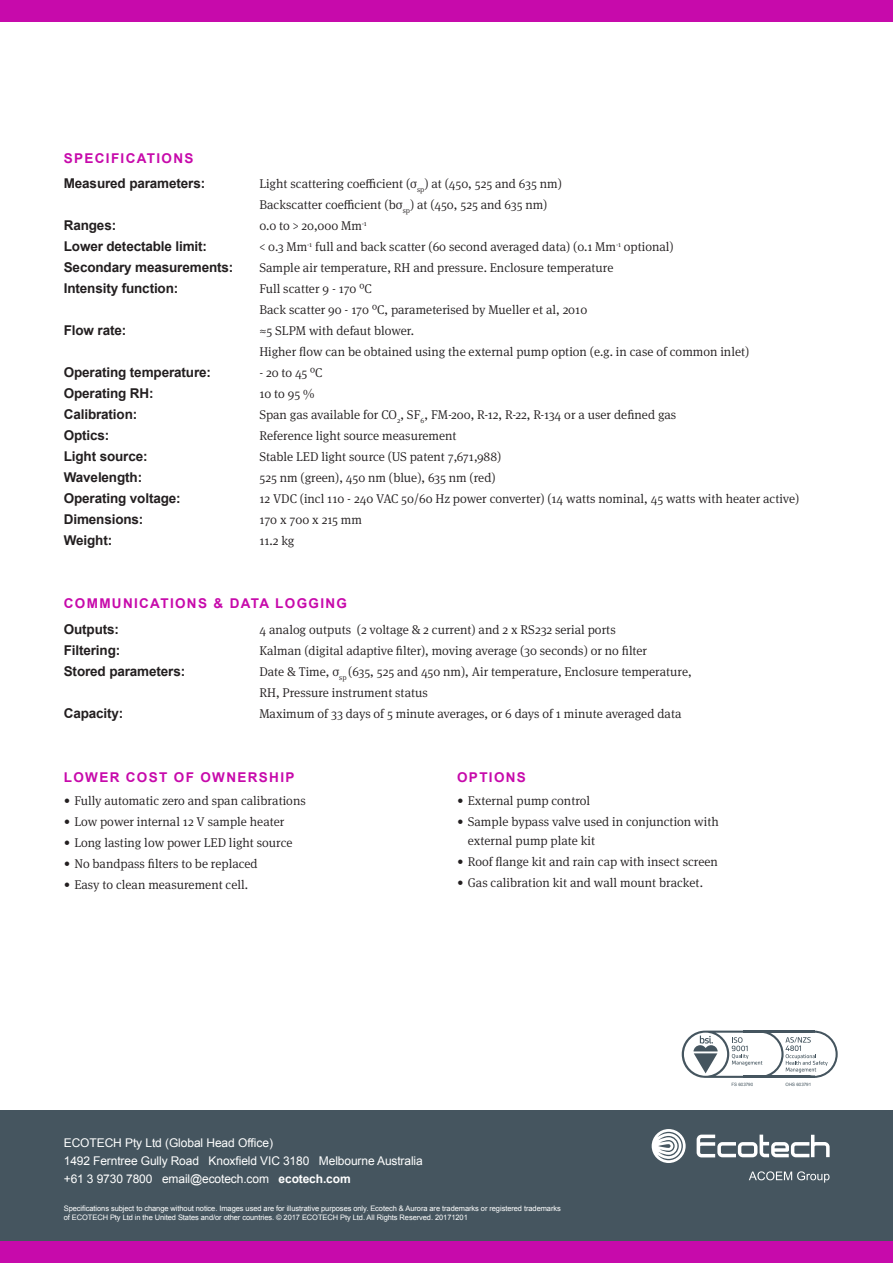
<style>
.page{position:relative;width:893px;height:1263px;background:#fff}
.page>*{position:absolute;margin:0;border:0;box-sizing:border-box;transform-origin:0 0}
.Black_subheading-rev{font:700 13.5px "Arial";letter-spacing:-.01em;color:#231f20}
.Cap-sub-heading{font:700 13.5px "Arial";letter-spacing:.1em;color:#c70aab}
.Actual-specs-content{font:300 12.75px "Meta Serif Pro";color:#231f20}
.Main_content__specs{font:300 12.75px/18.8px "Meta Serif Pro";color:#231f20}
.t1{font:12px/18px "Arial";letter-spacing:-.01em;color:#fff}
.t2{font:7.5px/9px "Arial";letter-spacing:-.01em;color:#fff}
.t3{font:4.5px "Arial";letter-spacing:-.01em;color:#45555f}
.s1{font-weight:700}
</style>
<div class="page">
<div style="left:0;top:0;width:893px;height:21px;background:#c70aab"></div>
<div style="left:0;top:1110px;width:893px;height:134px;background:#45555f"></div>
<div style="left:0;top:1242px;width:893px;height:21px;background:#c70aab"></div>
<svg style="left:652px;top:1129px;width:34px;height:34px"></svg>
<svg style="left:697px;top:1134px;width:133px;height:23px"></svg>
<svg style="left:749px;top:1171px;width:80px;height:11px"></svg>
<svg style="left:682px;top:1030px;width:156px;height:48px"></svg>
<p class="Cap-sub-heading" style="left:64px;top:149px;width:131px">SPECIFICATIONS</p>
<p class="Black_subheading-rev" style="left:64px;top:175px;width:143px">Measured parameters:</p>
<p class="Black_subheading-rev" style="left:64px;top:217px;width:54px">Ranges:</p>
<p class="Black_subheading-rev" style="left:64px;top:238px;width:145px">Lower detectable limit:</p>
<p class="Black_subheading-rev" style="left:64px;top:259px;width:171px">Secondary measurements:</p>
<p class="Black_subheading-rev" style="left:64px;top:280px;width:116px">Intensity function:</p>
<p class="Black_subheading-rev" style="left:64px;top:322px;width:64px">Flow rate:</p>
<p class="Black_subheading-rev" style="left:64px;top:364px;width:149px">Operating temperature:</p>
<p class="Black_subheading-rev" style="left:64px;top:385px;width:91px">Operating RH:</p>
<p class="Black_subheading-rev" style="left:64px;top:406px;width:75px">Calibration:</p>
<p class="Black_subheading-rev" style="left:64px;top:427px;width:47px">Optics:</p>
<p class="Black_subheading-rev" style="left:64px;top:448px;width:85px">Light source:</p>
<p class="Black_subheading-rev" style="left:64px;top:469px;width:80px">Wavelength:</p>
<p class="Black_subheading-rev" style="left:64px;top:490px;width:118px">Operating voltage:</p>
<p class="Black_subheading-rev" style="left:64px;top:511px;width:81px">Dimensions:</p>
<p class="Black_subheading-rev" style="left:64px;top:532px;width:50px">Weight:</p>
<p class="Actual-specs-content" style="left:259px;top:174px;width:304px">Light scattering coefficient (σ<sub>sp</sub>) at (450, 525 and 635 nm)</p>
<p class="Actual-specs-content" style="left:259px;top:195px;width:290px">Backscatter coefficient (bσ<sub>sp</sub>) at (450, 525 and 635 nm)</p>
<p class="Actual-specs-content" style="left:259px;top:216px;width:109px">0.0 to &gt; 20,000 Mm<sup>-1</sup></p>
<p class="Actual-specs-content" style="left:259px;top:237px;width:416px">&lt; 0.3 Mm<sup>-1</sup> full and back scatter (60 second averaged data) (0.1 Mm<sup>-1</sup> optional)</p>
<p class="Actual-specs-content" style="left:259px;top:258px;width:356px">Sample air temperature, RH and pressure. Enclosure temperature</p>
<p class="Actual-specs-content" style="left:259px;top:279px;width:114px">Full scatter 9 - 170 ºC</p>
<p class="Actual-specs-content" style="left:259px;top:300px;width:329px">Back scatter 90 - 170 ºC, parameterised by Mueller et al, 2010</p>
<p class="Actual-specs-content" style="left:259px;top:321px;width:156px">≈5 SLPM with defaut blower.</p>
<p class="Actual-specs-content" style="left:259px;top:342px;width:491px">Higher flow can be obtained using the external pump option (e.g. in case of common inlet)</p>
<p class="Actual-specs-content" style="left:259px;top:363px;width:65px">- 20 to 45 ºC</p>
<p class="Actual-specs-content" style="left:259px;top:384px;width:56px">10 to 95 %</p>
<p class="Actual-specs-content" style="left:259px;top:405px;width:418px">Span gas available for CO<sub>2</sub>, SF<sub>6</sub>, FM-200, R-12, R-22, R-134 or a user defined gas</p>
<p class="Actual-specs-content" style="left:259px;top:426px;width:199px">Reference light source measurement</p>
<p class="Actual-specs-content" style="left:259px;top:447px;width:243px">Stable LED light source (US patent 7,671,988)</p>
<p class="Actual-specs-content" style="left:259px;top:468px;width:238px">525 nm (green), 450 nm (blue), 635 nm (red)</p>
<p class="Actual-specs-content" style="left:259px;top:489px;width:541px">12 VDC (incl 110 - 240 VAC 50/60 Hz power converter) (14 watts nominal, 45 watts with heater active)</p>
<p class="Actual-specs-content" style="left:259px;top:510px;width:104px">170 x 700 x 215 mm</p>
<p class="Actual-specs-content" style="left:259px;top:531px;width:36px">11.2 kg</p>
<p class="Cap-sub-heading" style="left:64px;top:595px;width:285px">COMMUNICATIONS &amp; DATA LOGGING</p>
<p class="Black_subheading-rev" style="left:64px;top:620px;width:57px">Outputs:</p>
<p class="Black_subheading-rev" style="left:64px;top:641px;width:58px">Filtering:</p>
<p class="Black_subheading-rev" style="left:64px;top:662px;width:123px">Stored parameters:</p>
<p class="Black_subheading-rev" style="left:64px;top:704px;width:61px">Capacity:</p>
<p class="Actual-specs-content" style="left:259px;top:620px;width:358px">4 analog outputs (2 voltage &amp; 2 current) and 2 x RS232 serial ports</p>
<p class="Actual-specs-content" style="left:259px;top:641px;width:389px">Kalman (digital adaptive filter), moving average (30 seconds) or no filter</p>
<p class="Actual-specs-content" style="left:259px;top:662px;width:434px">Date &amp; Time, σ<sub>sp</sub> (635, 525 and 450 nm), Air temperature, Enclosure temperature,</p>
<p class="Actual-specs-content" style="left:259px;top:683px;width:170px">RH, Pressure instrument status</p>
<p class="Actual-specs-content" style="left:259px;top:704px;width:424px">Maximum of 33 days of 5 minute averages, or 6 days of 1 minute averaged data</p>
<p class="Cap-sub-heading" style="left:64px;top:769px;width:232px">LOWER COST OF OWNERSHIP</p>
<p class="Main_content__specs" style="left:64px;top:791px;width:243px">• Fully automatic zero and span calibrations</p>
<p class="Main_content__specs" style="left:64px;top:812px;width:222px">• Low power internal 12 V sample heater</p>
<p class="Main_content__specs" style="left:64px;top:833px;width:230px">• Long lasting low power LED light source</p>
<p class="Main_content__specs" style="left:64px;top:854px;width:195px">• No bandpass filters to be replaced</p>
<p class="Main_content__specs" style="left:64px;top:874px;width:186px">• Easy to clean measurement cell.</p>
<p class="Cap-sub-heading" style="left:457px;top:769px;width:70px">OPTIONS</p>
<p class="Main_content__specs" style="left:457px;top:791px;width:135px">• External pump control</p>
<p class="Main_content__specs" style="left:468px;top:812px;width:252px;text-indent:-11px">• Sample bypass valve used in conjunction with external pump plate kit</p>
<p class="Main_content__specs" style="left:457px;top:851px;width:262px">• Roof flange kit and rain cap with insect screen</p>
<p class="Main_content__specs" style="left:457px;top:872px;width:248px">• Gas calibration kit and wall mount bracket.</p>
<p class="t1" style="left:64px;top:1133px;width:361px">ECOTECH Pty Ltd (Global Head Office)<br>1492 Ferntree Gully Road Knoxfield VIC 3180 Melbourne Australia +61 3 9730 7800 email@ecotech.com <span class="s1">ecotech.com</span></p>
<p class="t2" style="left:64px;top:1203px;width:499px">Specifications subject to change without notice. Images used are for illustrative purposes only. Ecotech &amp; Aurora are trademarks or registered trademarks of ECOTECH Pty Ltd in the United States and/or other countries. © 2017 ECOTECH Pty Ltd. All Rights Reserved. 20171201</p>
<p class="t3" style="left:732px;top:1082px;width:23px">FS 603790</p>
<p class="t3" style="left:786px;top:1082px;width:27px">OHS 603791</p>
</div>
